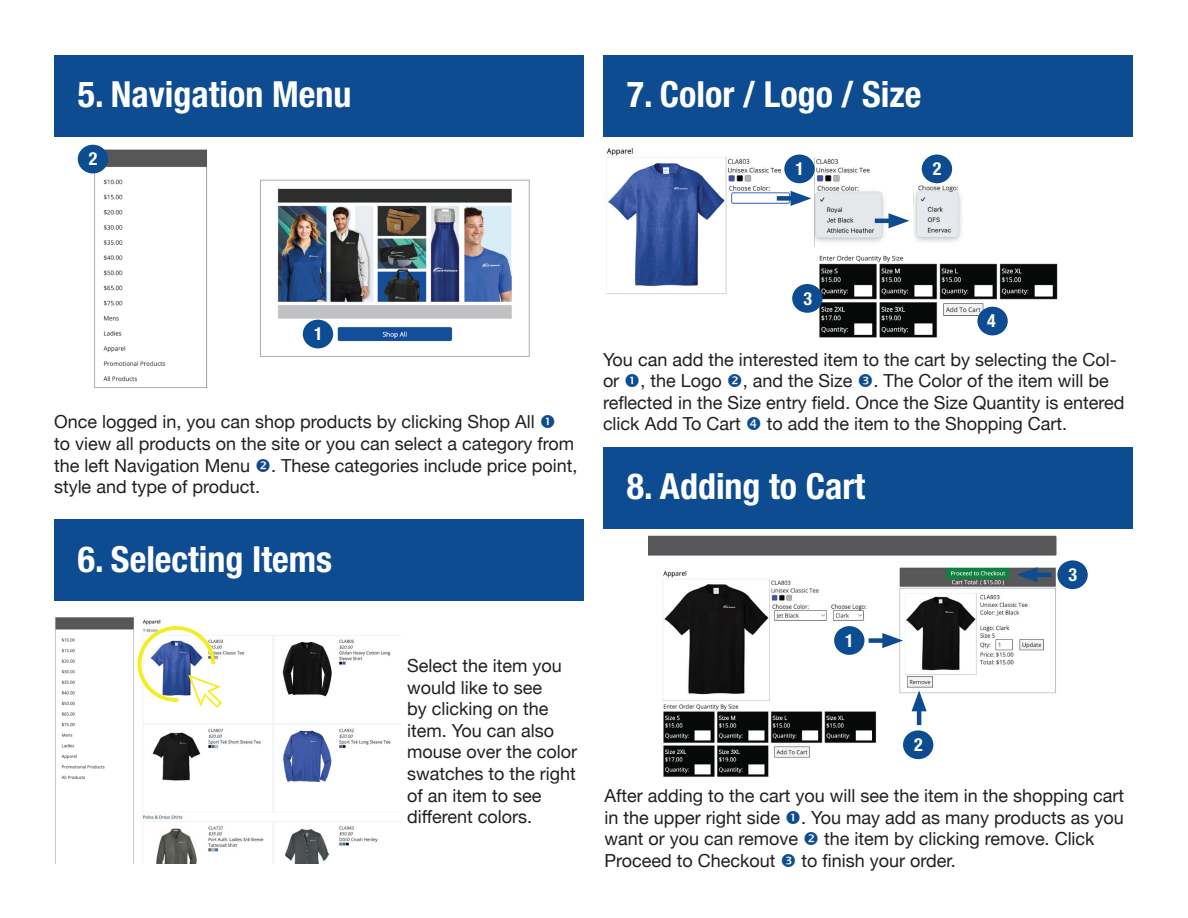
<style>
.page{position:relative;width:1188px;height:918px;background:#fff}
.page>*{position:absolute;margin:0;border:0;box-sizing:border-box;transform-origin:0 0}
.t1{font:700 condensed 36px "Helvetica Neue";color:#fff}
.t2{font:18px/21.6px "Helvetica Neue";color:#231f20}
.t3{font:700 condensed 18px "Helvetica Neue";color:#fff}
</style>
<div class="page">
<img style="left:77px;top:145px;width:130px;height:243px">
<div style="left:54px;top:55px;width:530px;height:81px;background:#0d4c91"></div>
<div style="left:603px;top:55px;width:530px;height:81px;background:#0d4c91"></div>
<div style="left:603px;top:447px;width:530px;height:82px;background:#0d4c91"></div>
<div style="left:54px;top:519px;width:530px;height:82px;background:#0d4c91"></div>
<img style="left:260px;top:179px;width:270px;height:178px">
<div style="left:303px;top:320px;width:30px;height:28px;background:#0d4c91;border-radius:50%"></div>
<div style="left:78px;top:145px;width:30px;height:28px;background:#0d4c91;border-radius:50%"></div>
<img style="left:55px;top:617px;width:346px;height:247px">
<svg style="left:138px;top:623px;width:84px;height:85px"></svg>
<img style="left:606px;top:148px;width:188px;height:147px">
<img style="left:815px;top:159px;width:74px;height:84px">
<div style="left:777px;top:196px;width:22px;height:5px;background:#0d4c91"></div>
<svg style="left:791px;top:191px;width:20px;height:15px"></svg>
<img style="left:914px;top:155px;width:48px;height:87px">
<hr style="left:875px;top:219px;width:22px;height:4px;background:#0d4c91">
<svg style="left:889px;top:213px;width:20px;height:15px"></svg>
<img style="left:816px;top:255px;width:242px;height:83px">
<div style="left:784px;top:155px;width:31px;height:28px;background:#0d4c91;border-radius:50%"></div>
<div style="left:922px;top:155px;width:30px;height:28px;background:#0d4c91;border-radius:50%"></div>
<div style="left:792px;top:284px;width:31px;height:29px;background:#0d4c91;border-radius:50%"></div>
<div style="left:977px;top:307px;width:31px;height:28px;background:#0d4c91;border-radius:50%"></div>
<img style="left:648px;top:535px;width:412px;height:242px">
<div style="left:834px;top:626px;width:30px;height:29px;background:#0d4c91;border-radius:50%"></div>
<div style="left:1057px;top:560px;width:31px;height:29px;background:#0d4c91;border-radius:50%"></div>
<div style="left:903px;top:730px;width:30px;height:29px;background:#0d4c91;border-radius:50%"></div>
<div style="left:869px;top:638px;width:22px;height:5px;background:#0d4c91"></div>
<svg style="left:882px;top:633px;width:21px;height:15px"></svg>
<hr style="left:1029px;top:573px;width:22px;height:4px;background:#0d4c91">
<svg style="left:1017px;top:567px;width:21px;height:15px"></svg>
<hr style="left:917px;top:703px;width:4px;height:22px;background:#0d4c91">
<svg style="left:912px;top:691px;width:15px;height:20px"></svg>
<h1 class="t1" style="left:78px;top:72px;width:275px">5. Navigation Menu</h1>
<h1 class="t1" style="left:627px;top:72px;width:296px">7. Color / Logo / Size</h1>
<p class="t3" style="left:89px;top:148px;width:10px">2</p>
<p class="t3" style="left:796px;top:158px;width:10px">1</p>
<p class="t3" style="left:933px;top:158px;width:10px">2</p>
<p class="t3" style="left:314px;top:323px;width:10px">1</p>
<p class="t2" style="left:54px;top:412px;width:525px">Once logged in, you can shop products by clicking Shop All<br>to view all products on the site or you can select a category from the left Navigation Menu . These categories include price point, style and type of product.</p>
<h1 class="t1" style="left:78px;top:537px;width:256px">6. Selecting Items</h1>
<p class="t2" style="left:407px;top:656px;width:172px">Select the item you would like to see<br>by clicking on the item. You can also mouse over the color swatches to the right of an item to see different colors.</p>
<p class="t3" style="left:803px;top:287px;width:10px">3</p>
<p class="t3" style="left:987px;top:310px;width:10px">4</p>
<p class="t2" style="left:603px;top:350px;width:523px">You can add the interested item to the cart by selecting the Col&shy;or , the Logo , and the Size . The Color of the item will be reflected in the Size entry field. Once the Size Quantity is entered click Add To Cart</p>
<p class="t2" style="left:767px;top:414px;width:302px">to add the item to the Shopping Cart.</p>
<h1 class="t1" style="left:627px;top:464px;width:240px">8. Adding to Cart</h1>
<p class="t3" style="left:845px;top:629px;width:10px">1</p>
<p class="t3" style="left:1069px;top:564px;width:10px">3</p>
<p class="t3" style="left:914px;top:734px;width:10px">2</p>
<p class="t2" style="left:604px;top:786px;width:521px;text-align:justify">After adding to the cart you will see the item in the shopping cart in the upper right side . You may add as many products as you want or you can remove</p>
<p class="t2" style="left:824px;top:829px;width:272px">the item by clicking remove. Click</p>
<p class="t2" style="left:604px;top:851px;width:173px">Proceed to Checkout</p>
<p class="t2" style="left:802px;top:851px;width:156px">to finish your order.</p>
</div>
